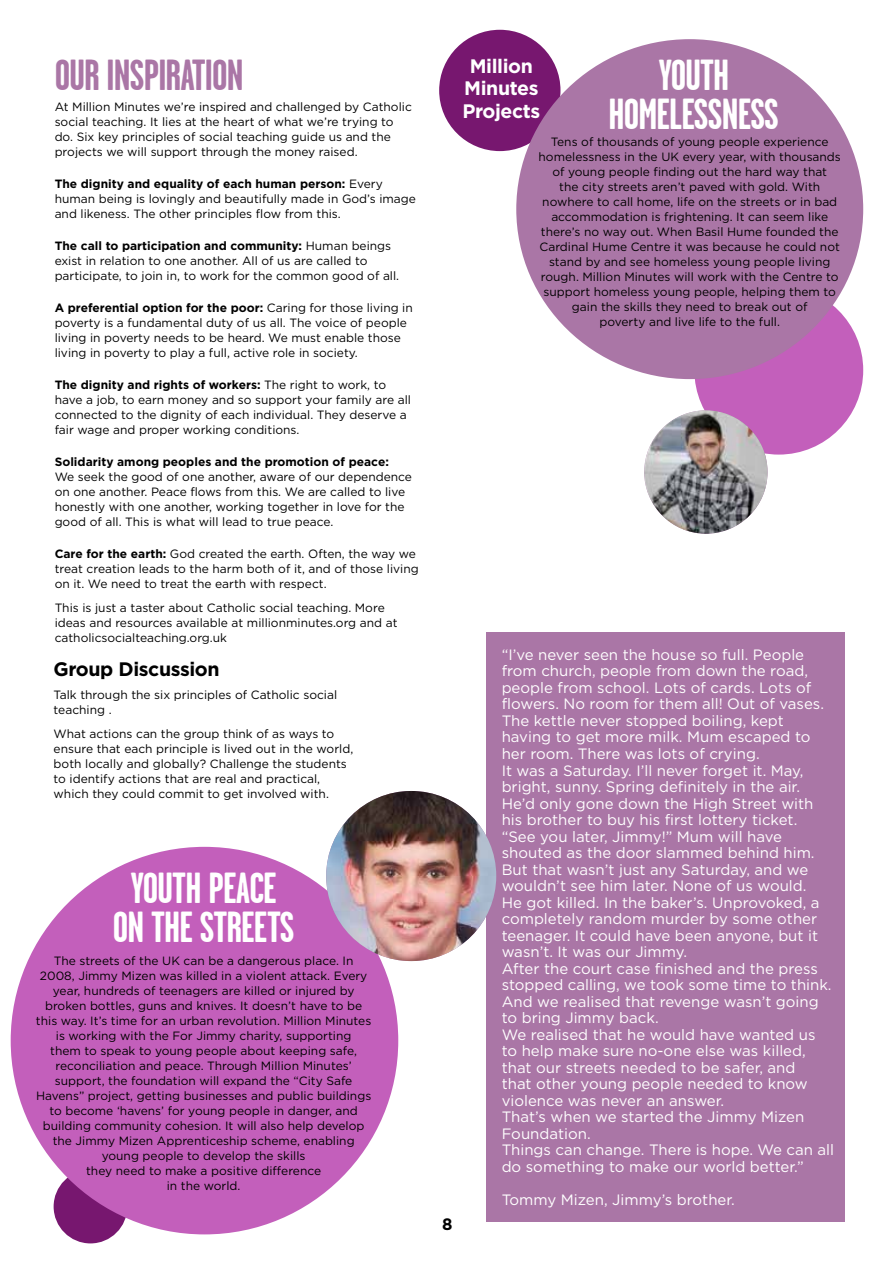
<style>
.page{position:relative;width:893px;height:1263px;background:#fff}
.page>*{position:absolute;margin:0;border:0;box-sizing:border-box;transform-origin:0 0}
.t1{font:700 43.5px/39px "Garage Gothic";letter-spacing:-.02em;color:#fff;text-align:center}
.t2{font:700 43.5px "Garage Gothic";letter-spacing:-.02em;color:#aa76a6}
.t3{font:700 19.5px/22.5px "Gotham";letter-spacing:-.02em;color:#fff;text-align:center}
.t4{font:700 19.5px "Gotham";letter-spacing:-.02em;color:#000}
.t5{font:700 16.5px "Gotham";color:#000}
.t6{font:15px/16.5px "Gotham";color:#fff}
.t7{font:12px/15px "Gotham";color:#000}
.t8{font:700 12px "Gotham";color:#000}
.s1{font-weight:700}
</style>
<div class="page">
<div style="left:486px;top:632px;width:359px;height:589px;background:#aa76a6"></div>
<div style="left:54px;top:1170px;width:73px;height:73px;background:#77176f;border-radius:50%"></div>
<div style="left:439px;top:30px;width:121px;height:121px;background:#77176f;border-radius:50%"></div>
<div style="left:694px;top:286px;width:169px;height:169px;background:#c35fbb;border-radius:50%"></div>
<div style="left:516px;top:39px;width:347px;height:340px;background:#aa76a6;border-radius:50%"></div>
<div style="left:11px;top:847px;width:387px;height:387px;background:#c35fbb;border-radius:50%"></div>
<img style="left:326px;top:791px;width:170px;height:170px;border-radius:85px">
<img style="left:644px;top:410px;width:123px;height:124px;border-radius:62px">
<h2 class="t3" style="left:462px;top:54px;width:79px">Million<br>Minutes<br>Projects</h2>
<h1 class="t2" style="left:55px;top:52px;width:191px">OUR INSPIRATION</h1>
<h1 class="t1" style="left:609px;top:56px;width:172px">YOUTH<br>HOMELESSNESS</h1>
<p class="t7" style="left:539px;top:134px;width:304px;text-align:center">Tens of thousands of young people experience homelessness in the UK every year, with thousands of young people finding out the hard way that<br>the city streets aren’t paved with gold. With nowhere to call home, life on the streets or in bad accommodation is frightening. It can seem like there’s no way out. When Basil Hume founded the Cardinal Hume Centre it was because he could not stand by and see homeless young people living rough. Million Minutes will work with the Centre to support homeless young people, helping them to gain the skills they need to break out of<br>poverty and live life to the full.</p>
<p class="t7" style="left:55px;top:99px;width:359px">At Million Minutes we’re inspired and challenged by Catholic social teaching. It lies at the heart of what we’re trying to do. Six key principles of social teaching guide us and the projects we will support through the money raised.</p>
<p class="t7" style="left:55px;top:176px;width:363px"><span class="s1">The dignity and equality of each human person:</span> Every human being is lovingly and beautifully made in God’s image and likeness. The other principles flow from this.</p>
<p class="t7" style="left:55px;top:238px;width:346px"><span class="s1">The call to participation and community:</span> Human beings exist in relation to one another. All of us are called to participate, to join in, to work for the common good of all.</p>
<p class="t7" style="left:55px;top:300px;width:360px"><span class="s1">A preferential option for the poor:</span> Caring for those living in poverty is a fundamental duty of us all. The voice of people living in poverty needs to be heard. We must enable those living in poverty to play a full, active role in society.</p>
<p class="t7" style="left:55px;top:377px;width:358px"><span class="s1">The dignity and rights of workers:</span> The right to work, to have a job, to earn money and so support your family are all connected to the dignity of each individual. They deserve a fair wage and proper working conditions.</p>
<p class="t8" style="left:55px;top:455px;width:336px">Solidarity among peoples and the promotion of peace:</p>
<p class="t7" style="left:55px;top:469px;width:359px">We seek the good of one another, aware of our dependence on one another. Peace flows from this. We are called to live honestly with one another, working together in love for the good of all. This is what will lead to true peace.</p>
<p class="t7" style="left:55px;top:546px;width:366px"><span class="s1">Care for the earth:</span> God created the earth. Often, the way we treat creation leads to the harm both of it, and of those living on it. We need to treat the earth with respect.</p>
<p class="t7" style="left:55px;top:600px;width:344px">This is just a taster about Catholic social teaching. More ideas and resources available at millionminutes.org and at catholicsocialteaching.org.uk</p>
<h2 class="t4" style="left:54px;top:657px;width:167px">Group Discussion</h2>
<p class="t7" style="left:54px;top:687px;width:285px">Talk through the six principles of Catholic social teaching .</p>
<p class="t7" style="left:54px;top:726px;width:301px">What actions can the group think of as ways to ensure that each principle is lived out in the world, both locally and globally? Challenge the students to identify actions that are real and practical, which they could commit to get involved with.</p>
<h1 class="t1" style="left:113px;top:868px;width:183px">YOUTH PEACE<br>ON THE STREETS</h1>
<p class="t7" style="left:36px;top:953px;width:337px;text-align:center">The streets of the UK can be a dangerous place. In 2008, Jimmy Mizen was killed in a violent attack. Every year, hundreds of teenagers are killed or injured by broken bottles, guns and knives. It doesn’t have to be this way. It’s time for an urban revolution. Million Minutes is working with the For Jimmy charity, supporting<br>them to speak to young people about keeping safe, reconciliation and peace. Through Million Minutes’ support, the foundation will expand the “City Safe Havens” project, getting businesses and public buildings to become ‘havens’ for young people in danger, and building community cohesion. It will also help develop the Jimmy Mizen Apprenticeship scheme, enabling young people to develop the skills<br>they need to make a positive difference<br>in the world.</p>
<h3 class="t5" style="left:442px;top:1215px;width:12px">8</h3>
<p class="t6" style="left:502px;top:646px;width:334px">“I’ve never seen the house so full. People from church, people from down the road, people from school. Lots of cards. Lots of flowers. No room for them all! Out of vases.<br>The kettle never stopped boiling, kept having to get more milk. Mum escaped to her room. There was lots of crying.<br>It was a Saturday. I’ll never forget it. May, bright, sunny. Spring definitely in the air.<br>He’d only gone down the High Street with his brother to buy his first lottery ticket. “See you later, Jimmy!” Mum will have shouted as the door slammed behind him.<br>But that wasn’t just any Saturday, and we wouldn’t see him later. None of us would.<br>He got killed. In the baker’s. Unprovoked, a completely random murder by some other teenager. It could have been anyone, but it wasn’t. It was our Jimmy.<br>After the court case finished and the press stopped calling, we took some time to think.<br>And we realised that revenge wasn’t going to bring Jimmy back.<br>We realised that he would have wanted us to help make sure no-one else was killed, that our streets needed to be safer, and<br>that other young people needed to know violence was never an answer.<br>That’s when we started the Jimmy Mizen Foundation.<br>Things can change. There is hope. We can all do something to make our world better.”</p>
<p class="t6" style="left:502px;top:1191px;width:235px">Tommy Mizen, Jimmy’s brother.</p>
</div>
